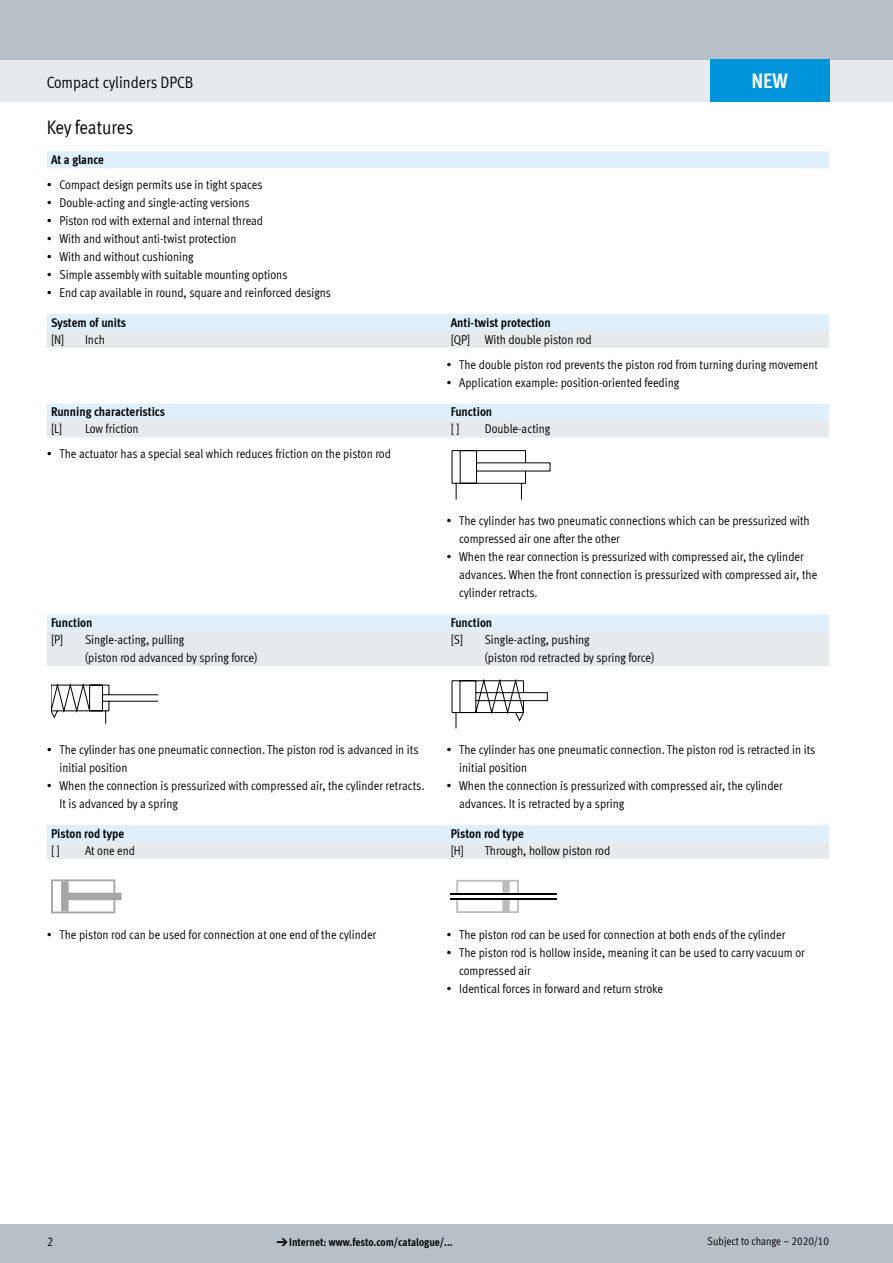
<style>
.page{position:relative;width:893px;height:1263px;background:#fff}
.page>*{position:absolute;margin:0;border:0;box-sizing:border-box;transform-origin:0 0}
.t1{font:700 21px "Meta Cond LF";color:#fff}
.t2{font:19.5px "Meta Cond LF";letter-spacing:-.005em;color:#000}
.t3{font:16.5px "Meta Cond LF";color:#000}
.t4{font:12.75px/18px "Meta Cond LF";color:#000}
.t5{font:700 12.75px "Meta Cond LF";color:#000}
.t6{font:700 11.25px "Meta Cond LF";color:#000}
.t7{font:11.25px "Meta Cond LF";color:#000}
.s1{font-family:"Meto Pict 182";font-weight:400}
</style>
<div class="page">
<div style="left:0;top:1225px;width:893px;height:38px;background:#b6c0c6"></div>
<div style="left:0;top:60px;width:893px;height:42px;background:#e7eaec"></div>
<div style="left:0;top:0;width:893px;height:60px;background:#b6c0c6"></div>
<div style="left:47px;top:151px;width:782px;height:17px;background:#dff0fc"></div>
<svg style="left:47px;top:314px;width:782px;height:34px"></svg>
<div style="left:47px;top:404px;width:782px;height:33px;background:#e7f0f4"></div>
<svg style="left:451px;top:450px;width:100px;height:50px"></svg>
<svg style="left:47px;top:614px;width:782px;height:52px"></svg>
<svg style="left:51px;top:683px;width:106px;height:41px"></svg>
<svg style="left:451px;top:679px;width:97px;height:50px"></svg>
<svg style="left:47px;top:825px;width:782px;height:34px"></svg>
<svg style="left:51px;top:879px;width:71px;height:34px"></svg>
<hr style="left:451px;top:893px;width:106px;height:1px;background:#000">
<hr style="left:451px;top:898px;width:106px;height:2px;background:#000">
<svg style="left:456px;top:880px;width:63px;height:13px"></svg>
<svg style="left:456px;top:900px;width:63px;height:13px"></svg>
<div style="left:710px;top:60px;width:119px;height:42px;background:#0095db"></div>
<h1 class="t1" style="left:751px;top:67px;width:38px">NEW</h1>
<p class="t3" style="left:47px;top:72px;width:148px">Compact cylinders DPCB</p>
<h2 class="t2" style="left:47px;top:116px;width:88px">Key features</h2>
<p class="t5" style="left:51px;top:151px;width:54px">At a glance</p>
<p class="t4" style="left:47px;top:175px;width:217px">• Compact design permits use in tight spaces</p>
<p class="t4" style="left:47px;top:193px;width:204px">• Double-acting and single-acting versions</p>
<p class="t4" style="left:47px;top:211px;width:218px">• Piston rod with external and internal thread</p>
<p class="t4" style="left:47px;top:229px;width:191px">• With and without anti-twist protection</p>
<p class="t4" style="left:47px;top:247px;width:148px">• With and without cushioning</p>
<p class="t4" style="left:47px;top:265px;width:242px">• Simple assembly with suitable mounting options</p>
<p class="t4" style="left:47px;top:283px;width:286px">• End cap available in round, square and reinforced designs</p>
<p class="t5" style="left:51px;top:314px;width:77px">System of units</p>
<p class="t5" style="left:451px;top:314px;width:102px">Anti-twist protection</p>
<p class="t4" style="left:51px;top:330px;width:15px">[N]</p>
<p class="t4" style="left:85px;top:330px;width:21px">Inch</p>
<p class="t4" style="left:451px;top:330px;width:142px">[QP] With double piston rod</p>
<p class="t4" style="left:446px;top:355px;width:373px">• The double piston rod prevents the piston rod from turning during movement</p>
<p class="t4" style="left:446px;top:373px;width:234px">• Application example: position-oriented feeding</p>
<p class="t5" style="left:51px;top:404px;width:116px">Running characteristics</p>
<p class="t5" style="left:451px;top:404px;width:43px">Function</p>
<p class="t4" style="left:51px;top:419px;width:13px">[L]</p>
<p class="t4" style="left:85px;top:419px;width:55px">Low friction</p>
<p class="t4" style="left:451px;top:419px;width:10px">[ ]</p>
<p class="t4" style="left:485px;top:419px;width:67px">Double-acting</p>
<p class="t4" style="left:47px;top:444px;width:346px">• The actuator has a special seal which reduces friction on the piston rod</p>
<p class="t4" style="left:459px;top:511px;width:352px;text-indent:-13px">• The cylinder has two pneumatic connections which can be pressurized with compressed air one after the other</p>
<p class="t4" style="left:459px;top:547px;width:360px;text-indent:-13px">• When the rear connection is pressurized with compressed air, the cylinder advances. When the front connection is pressurized with compressed air, the cylinder retracts.</p>
<p class="t5" style="left:51px;top:614px;width:43px">Function</p>
<p class="t5" style="left:451px;top:614px;width:43px">Function</p>
<p class="t4" style="left:51px;top:630px;width:14px">[P]</p>
<p class="t4" style="left:85px;top:630px;width:174px">Single-acting, pulling<br>(piston rod advanced by spring force)</p>
<p class="t4" style="left:451px;top:630px;width:14px">[S]</p>
<p class="t4" style="left:485px;top:630px;width:171px">Single-acting, pushing<br>(piston rod retracted by spring force)</p>
<p class="t4" style="left:60px;top:740px;width:361px;text-indent:-13px">• The cylinder has one pneumatic connection. The piston rod is advanced in its initial position</p>
<p class="t4" style="left:60px;top:776px;width:366px;text-indent:-13px">• When the connection is pressurized with compressed air, the cylinder retracts.<br>It is advanced by a spring</p>
<p class="t4" style="left:459px;top:740px;width:358px;text-indent:-13px">• The cylinder has one pneumatic connection. The piston rod is retracted in its initial position</p>
<p class="t4" style="left:459px;top:776px;width:325px;text-indent:-13px">• When the connection is pressurized with compressed air, the cylinder advances. It is retracted by a spring</p>
<p class="t5" style="left:51px;top:825px;width:75px">Piston rod type</p>
<p class="t5" style="left:451px;top:825px;width:75px">Piston rod type</p>
<p class="t4" style="left:51px;top:841px;width:10px">[ ]</p>
<p class="t4" style="left:85px;top:841px;width:52px">At one end</p>
<p class="t4" style="left:451px;top:841px;width:15px">[H]</p>
<p class="t4" style="left:485px;top:841px;width:127px">Through, hollow piston rod</p>
<p class="t4" style="left:47px;top:925px;width:331px">• The piston rod can be used for connection at one end of the cylinder</p>
<p class="t4" style="left:446px;top:925px;width:340px">• The piston rod can be used for connection at both ends of the cylinder</p>
<p class="t4" style="left:459px;top:943px;width:347px;text-indent:-13px">• The piston rod is hollow inside, meaning it can be used to carry vacuum or compressed air</p>
<p class="t4" style="left:446px;top:979px;width:218px">• Identical forces in forward and return stroke</p>
<p class="t4" style="left:47px;top:1232px;width:8px">2</p>
<p class="t6" style="left:276px;top:1235px;width:178px"><span class="s1">d</span>Internet: www.festo.com/catalogue/...</p>
<p class="t7" style="left:708px;top:1234px;width:123px">Subject to change – 2020/10</p>
</div>
